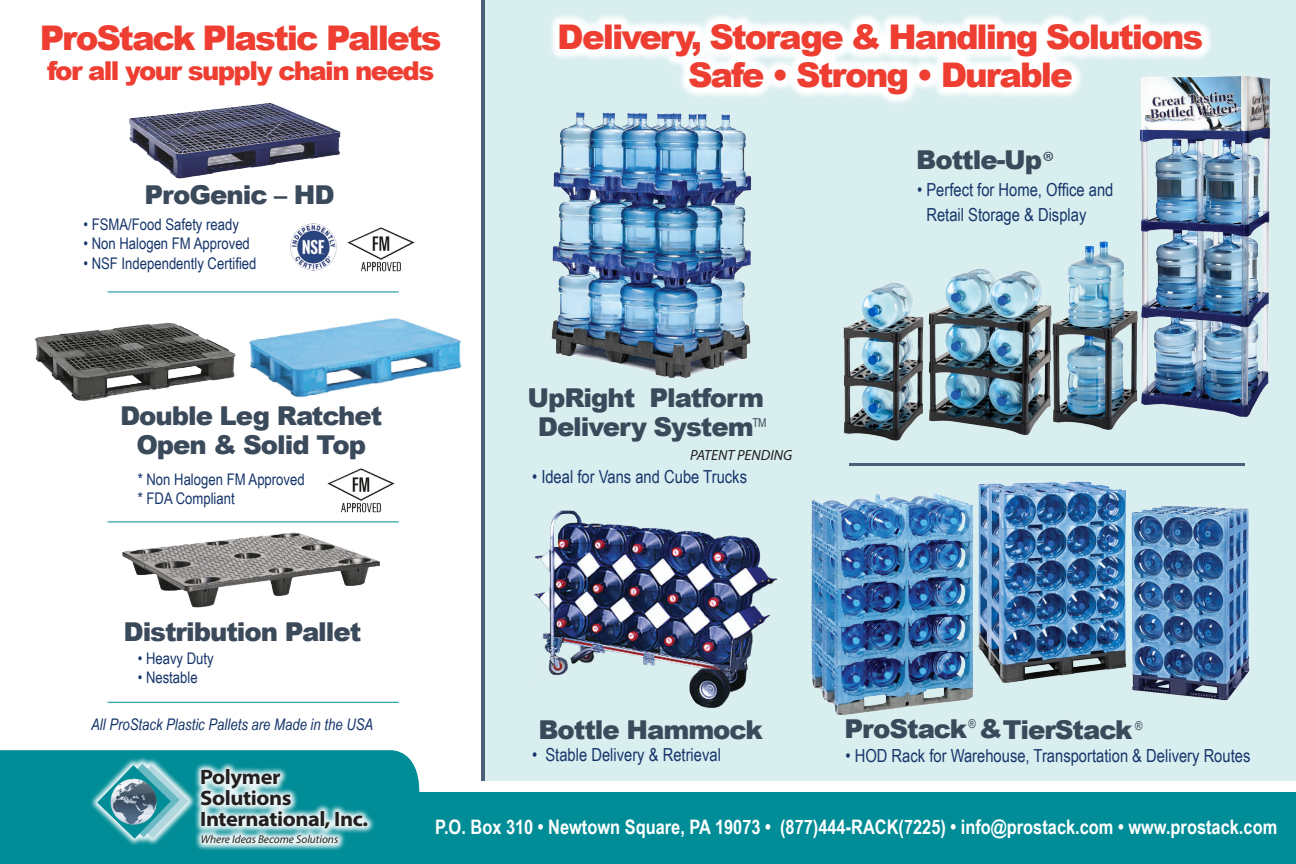
<style>
.page{position:relative;width:1296px;height:864px;background:#fff}
.page>*{position:absolute;margin:0;border:0;box-sizing:border-box;transform-origin:0 0}
.t1{font:900 34px/37.8px "Arial";letter-spacing:-.06em;color:#ee3e32;text-align:center}
.t2{font:900 26px "Arial";letter-spacing:-.04em;color:#3b4a5b}
.t3{font:900 26px "Arial";letter-spacing:-.06em;color:#ee3e32}
.t4{font:700 semi-expanded 20.8px "Myriad Pro";letter-spacing:-.02em;color:#231f20}
.t5{font:700 20px "Arial Narrow";color:#fff}
.t6{font:18px/25.6px "Arial Narrow";color:#16356b}
.t7{font:16px "Arial Narrow";color:#16356b}
.t8{font:italic 16px "Arial Narrow";color:#16356b}
.t9{font:italic 14.8px "Myriad Pro";color:#231f20}
.t10{font:12.2px "Arial Narrow";color:#3b4a5b}
.t11{font:italic 11.4px "Myriad Pro";color:#231f20}
.s1{font-family:"Myriad Pro";font-weight:400;font-size:28.2px}
</style>
<div class="page">
<svg style="left:0;top:750px;width:1296px;height:114px;background:#1f9ba3"></svg>
<div style="left:485px;top:0;width:811px;height:781px;background:#d9eeef"></div>
<div style="left:89px;top:756px;width:286px;height:96px;background:#fff;opacity:.92"></div>
<svg style="left:97px;top:764px;width:92px;height:75px;background:#46abb3"></svg>
<img style="left:111px;top:779px;width:46px;height:46px;border-radius:23px">
<img style="left:534px;top:510px;width:244px;height:198px">
<svg style="left:552px;top:15px;width:659px;height:88px"></svg>
<svg style="left:559px;top:24px;width:46px;height:27px"></svg>
<div style="left:605px;top:24px;width:7px;height:26px;border:1px solid #fff"></div>
<div style="left:1091px;top:24px;width:8px;height:26px;border:1px solid #fff"></div>
<div style="left:1099px;top:23px;width:104px;height:28px;background:#fff"></div>
<svg style="left:614px;top:23px;width:477px;height:72px;background:#f8fbfc"></svg>
<img style="left:961px;top:269px;width:70px;height:167px">
<img style="left:843px;top:274px;width:118px;height:167px">
<img style="left:1111px;top:62px;width:159px;height:355px">
<img style="left:1031px;top:226px;width:129px;height:204px">
<img style="left:551px;top:100px;width:223px;height:278px">
<img style="left:107px;top:522px;width:283px;height:86px">
<hr style="left:482px;top:0;width:3px;height:781px;background:#496077">
<hr style="left:850px;top:464px;width:395px;height:2px;background:#496077">
<img style="left:290px;top:223px;width:47px;height:47px">
<img style="left:347px;top:227px;width:68px;height:45px">
<img style="left:129px;top:103px;width:212px;height:76px">
<img style="left:35px;top:323px;width:201px;height:78px">
<img style="left:249px;top:318px;width:213px;height:80px">
<img style="left:983px;top:481px;width:143px;height:202px">
<img style="left:1113px;top:506px;width:137px;height:195px">
<img style="left:811px;top:484px;width:172px;height:231px">
<hr style="left:107px;top:291px;width:292px;height:1px;background:#008d97">
<hr style="left:107px;top:521px;width:292px;height:1px;background:#008d97">
<hr style="left:107px;top:702px;width:292px;height:1px;background:#008d97">
<img style="left:327px;top:468px;width:68px;height:45px">
<p class="t1" style="left:40px;top:18px;width:403px">ProStack Plastic Pallets</p>
<p class="t3" style="left:47px;top:52px;width:389px">for all your supply chain needs</p>
<p class="t2" style="left:145px;top:176px;width:192px">ProGenic – HD</p>
<p class="t7" style="left:83px;top:213px;width:157px">• FSMA/Food Safety ready</p>
<p class="t7" style="left:83px;top:232px;width:168px">• Non Halogen FM Approved</p>
<p class="t7" style="left:83px;top:251px;width:175px">• NSF Independently Certified</p>
<p class="t2" style="left:120px;top:396px;width:264px">Double Leg Ratchet</p>
<p class="t2" style="left:136px;top:426px;width:231px">Open &amp; Solid Top</p>
<p class="t7" style="left:138px;top:467px;width:169px">* Non Halogen FM Approved</p>
<p class="t7" style="left:138px;top:487px;width:98px">* FDA Compliant</p>
<p class="t2" style="left:123px;top:613px;width:239px">Distribution Pallet</p>
<p class="t7" style="left:138px;top:646px;width:78px">• Heavy Duty</p>
<p class="t7" style="left:138px;top:666px;width:62px">• Nestable</p>
<p class="t8" style="left:91px;top:713px;width:284px">All ProStack Plastic Pallets are Made in the USA</p>
<h1 class="t1" style="left:558px;top:17px;width:647px">Delivery, Storage &amp; Handling Solutions<br>Safe • Strong • Durable</h1>
<p class="t2" style="left:528px;top:379px;width:238px">UpRight Platform</p>
<p class="t2" style="left:538px;top:408px;width:217px">Delivery System</p>
<p class="t10" style="left:752px;top:414px;width:15px">TM</p>
<p class="t9" style="left:690px;top:446px;width:104px">PATENT PENDING</p>
<p class="t6" style="left:532px;top:464px;width:216px">• Ideal for Vans and Cube Trucks</p>
<p class="t2" style="left:916px;top:141px;width:140px">Bottle-Up<span class="s1">®</span></p>
<p class="t6" style="left:926px;top:176px;width:189px;text-indent:-9px">• Perfect for Home, Office and<br>Retail Storage &amp; Display</p>
<p class="t2" style="left:538px;top:711px;width:226px">Bottle Hammock</p>
<p class="t6" style="left:532px;top:741px;width:190px">• Stable Delivery &amp; Retrieval</p>
<p class="t2" style="left:844px;top:710px;width:124px">ProStack</p>
<p class="t10" style="left:969px;top:715px;width:9px">®</p>
<p class="t10" style="left:1135px;top:716px;width:9px">®</p>
<p class="t6" style="left:845px;top:742px;width:406px">• HOD Rack for Warehouse, Transportation &amp; Delivery Routes</p>
<p class="t2" style="left:979px;top:710px;width:155px">&amp;TierStack</p>
<p class="t4" style="left:200px;top:764px;width:82px">Polymer</p>
<p class="t4" style="left:200px;top:784px;width:93px">Solutions</p>
<p class="t4" style="left:200px;top:805px;width:169px">International, Inc.</p>
<p class="t11" style="left:201px;top:833px;width:139px">Where Ideas Become Solutions</p>
<p class="t5" style="left:435px;top:812px;width:844px">P.O. Box 310 • Newtown Square, PA 19073 • (877)444-RACK(7225) • info@prostack.com • www.prostack.com</p>
</div>
